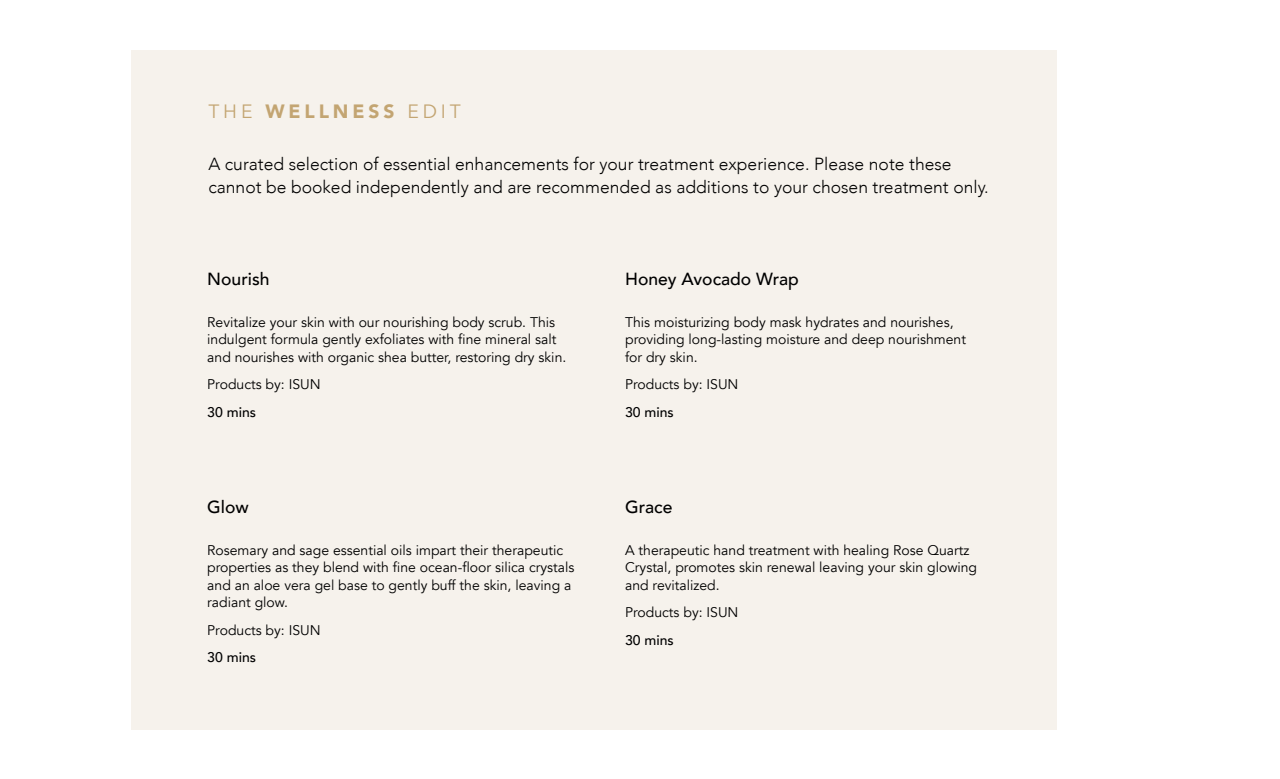
<style>
.page{position:relative;width:1280px;height:779px;background:#fff}
.page>*{position:absolute;margin:0;border:0;box-sizing:border-box;transform-origin:0 0}
.t1{font:900 19.25px "Avenir";letter-spacing:.2em;color:#c3a572}
.t2{font:300 17.5px/22.8px "Avenir";color:#000}
.t3{font:500 17.5px "Avenir";color:#000}
.t4{font:14px/17.5px "Avenir";color:#000}
.t5{font:500 14px "Avenir";color:#000}
.s1{font-weight:400}
</style>
<div class="page">
<div style="left:131px;top:50px;width:926px;height:680px;background:#f6f2ec"></div>
<hr style="left:1279px;top:0;width:1px;height:779px;background:#f6f2ec">
<h1 class="t1" style="left:208px;top:95px;width:254px"><span class="s1">THE</span> WELLNESS <span class="s1">EDIT</span></h1>
<p class="t2" style="left:208px;top:153px;width:782px">A curated selection of essential enhancements for your treatment experience. Please note these cannot be booked independently and are recommended as additions to your chosen treatment only.</p>
<p class="t3" style="left:207px;top:263px;width:64px">Nourish</p>
<p class="t4" style="left:207px;top:314px;width:361px">Revitalize your skin with our nourishing body scrub. This indulgent formula gently exfoliates with fine mineral salt and nourishes with organic shea butter, restoring dry skin.</p>
<p class="t4" style="left:207px;top:376px;width:115px">Products by: ISUN</p>
<p class="t5" style="left:207px;top:400px;width:50px">30 mins</p>
<p class="t3" style="left:207px;top:491px;width:43px">Glow</p>
<p class="t4" style="left:207px;top:541px;width:369px">Rosemary and sage essential oils impart their therapeutic properties as they blend with fine ocean-floor silica crystals and an aloe vera gel base to gently buff the skin, leaving a radiant glow.</p>
<p class="t4" style="left:207px;top:621px;width:115px">Products by: ISUN</p>
<p class="t5" style="left:207px;top:645px;width:50px">30 mins</p>
<p class="t3" style="left:625px;top:263px;width:175px">Honey Avocado Wrap</p>
<p class="t4" style="left:625px;top:314px;width:342px">This moisturizing body mask hydrates and nourishes, providing long-lasting moisture and deep nourishment for dry skin.</p>
<p class="t4" style="left:625px;top:376px;width:115px">Products by: ISUN</p>
<p class="t5" style="left:625px;top:400px;width:50px">30 mins</p>
<p class="t3" style="left:625px;top:491px;width:49px">Grace</p>
<p class="t4" style="left:625px;top:541px;width:354px">A therapeutic hand treatment with healing Rose Quartz<br>Crystal, promotes skin renewal leaving your skin glowing and revitalized.</p>
<p class="t4" style="left:625px;top:604px;width:115px">Products by: ISUN</p>
<p class="t5" style="left:625px;top:628px;width:50px">30 mins</p>
</div>
